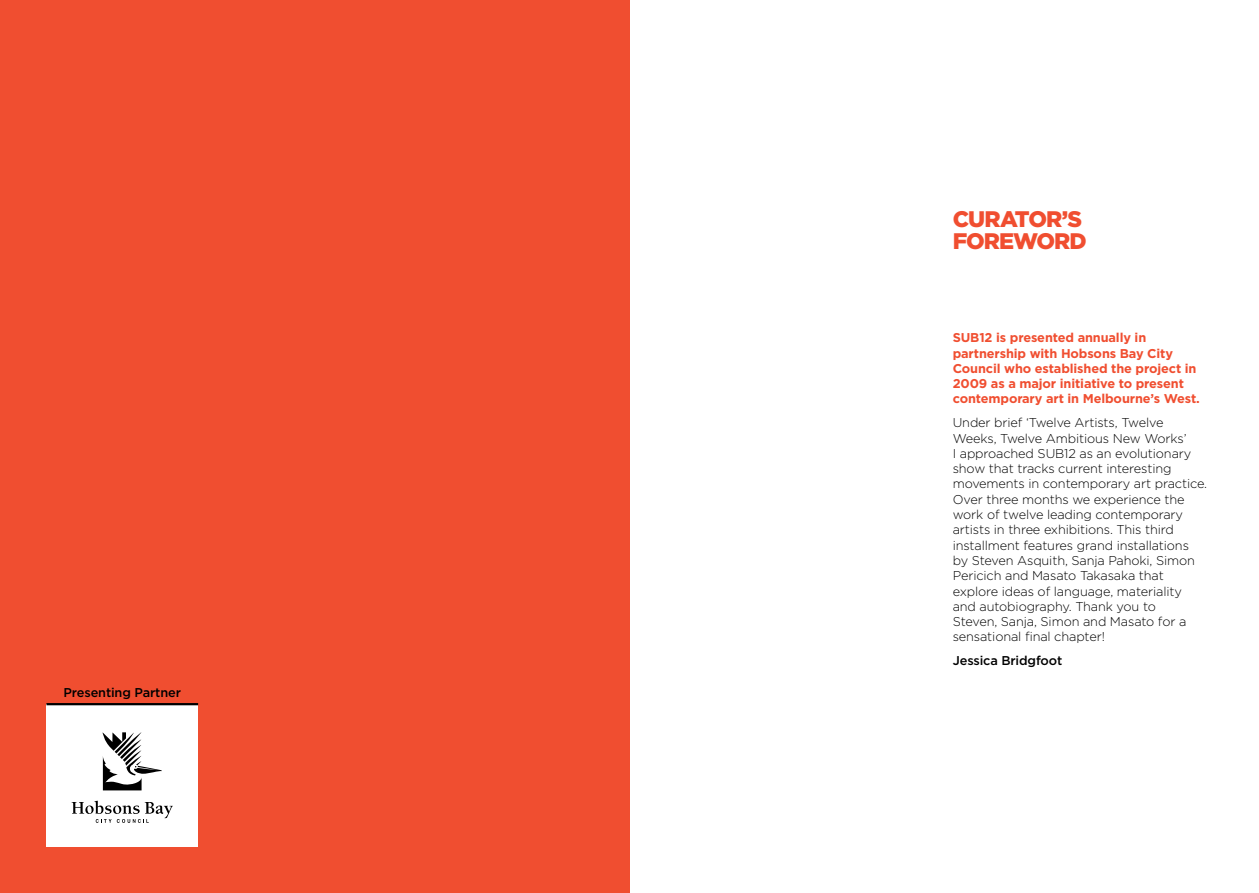
<style>
.page{position:relative;width:1259px;height:893px;background:#fff}
.page>*{position:absolute;margin:0;border:0;box-sizing:border-box;transform-origin:0 0}
.t1{font:900 22.5px/22.5px "Gotham HTF";letter-spacing:-.045em;color:#f04e30}
.t2{font:300 12.75px/15.3px "Gotham HTF";letter-spacing:-.01em;color:#000}
.t3{font:700 12.75px/15.3px "Gotham HTF";letter-spacing:-.01em;color:#f04e30}
.t4{font:500 12.75px "Gotham HTF";letter-spacing:-.01em;color:#000}
</style>
<div class="page">
<div style="left:0;top:0;width:629px;height:893px;background:#f04e30"></div>
<div style="left:46px;top:704px;width:152px;height:143px;background:#fff"></div>
<hr style="left:46px;top:703px;width:152px;height:2px;background:#000">
<svg style="left:103px;top:732px;width:59px;height:58px"></svg>
<svg style="left:72px;top:801px;width:101px;height:22px"></svg>
<p class="t4" style="left:64px;top:685px;width:119px">Presenting Partner</p>
<h1 class="t1" style="left:952px;top:207px;width:136px">CURATOR’S<br>FOREWORD</h1>
<p class="t3" style="left:952px;top:330px;width:249px">SUB12 is presented annually in partnership with Hobsons Bay City Council who established the project in 2009 as a major initiative to present contemporary art in Melbourne’s West.</p>
<p class="t2" style="left:952px;top:415px;width:256px">Under brief ‘Twelve Artists, Twelve Weeks, Twelve Ambitious New Works’<br>I approached SUB12 as an evolutionary show that tracks current interesting movements in contemporary art practice.<br>Over three months we experience the work of twelve leading contemporary artists in three exhibitions. This third installment features grand installations by Steven Asquith, Sanja Pahoki, Simon Pericich and Masato Takasaka that explore ideas of language, materiality and autobiography. Thank you to<br>Steven, Sanja, Simon and Masato for a sensational final chapter!</p>
<p class="t4" style="left:952px;top:653px;width:111px">Jessica Bridgfoot</p>
</div>
